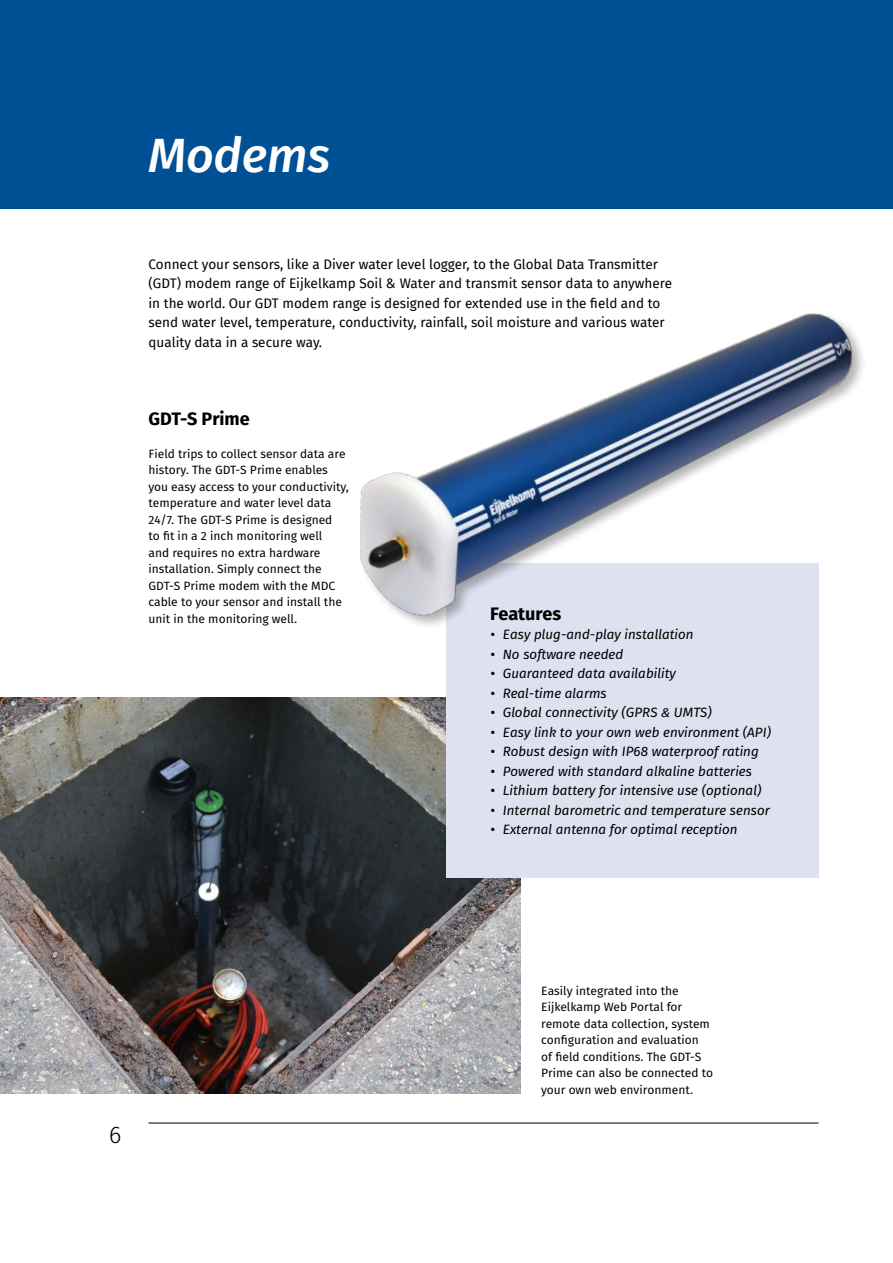
<style>
.page{position:relative;width:893px;height:1263px;background:#fff}
.page>*{position:absolute;margin:0;border:0;box-sizing:border-box;transform-origin:0 0}
.t1{font:italic 48px "Fira Sans OT Medium";color:#fff}
.t2{font:24px "Fira Sans OT Light";color:#000}
.t3{font:700 18px "Fira Sans OT";color:#000}
.t4{font:italic 13.5px "Fira Sans OT";color:#000}
.t5{font:13.5px/19.5px "Fira Sans";color:#000}
.t6{font:12px/16.5px "Fira Sans OT";color:#000}
.s1{font-family:"Calibri"}
</style>
<div class="page">
<hr style="left:148px;top:1123px;width:671px;height:1px;background:#000">
<div style="left:0;top:0;width:893px;height:209px;background:#005095"></div>
<img style="left:0;top:698px;width:521px;height:396px">
<div style="left:446px;top:563px;width:373px;height:315px;background:#dee1f0"></div>
<img style="left:288px;top:313px;width:575px;height:452px">
<h1 class="t1" style="left:148px;top:122px;width:184px">Modems</h1>
<p class="t5" style="left:148px;top:254px;width:525px">Connect your sensors, like a Diver water level logger, to the Global Data Transmitter (GDT) modem range of Eijkelkamp Soil &amp; Water and transmit sensor data to anywhere in the world. Our GDT modem range is designed for extended use in the field and to send water level, temperature, conductivity, rainfall, soil moisture and various water quality data in a secure way.</p>
<h3 class="t3" style="left:148px;top:406px;width:103px">GDT-S Prime</h3>
<p class="t6" style="left:148px;top:446px;width:202px">Field trips to collect sensor data are history. The GDT-S Prime enables you easy access to your conductivity, temperature and water level data 24/7. The GDT-S Prime is designed<br>to fit in a 2 inch monitoring well<br>and requires no extra hardware installation. Simply connect the GDT-S Prime modem with the MDC cable to your sensor and install the unit in the monitoring well.</p>
<h3 class="t3" style="left:490px;top:601px;width:73px">Features</h3>
<p class="t4" style="left:490px;top:625px;width:205px">• Easy plug-and-play installation</p>
<p class="t4" style="left:490px;top:644px;width:135px">• No software needed</p>
<p class="t4" style="left:490px;top:664px;width:187px">• Guaranteed data availability</p>
<p class="t4" style="left:490px;top:683px;width:118px">• Real-time alarms</p>
<p class="t4" style="left:490px;top:703px;width:223px">• Global connectivity (GPRS <span class="s1">&amp;</span> UMTS)</p>
<p class="t4" style="left:490px;top:722px;width:283px">• Easy link to your own web environment (API)</p>
<p class="t4" style="left:490px;top:742px;width:270px">• Robust design with IP68 waterproof rating</p>
<p class="t4" style="left:490px;top:761px;width:263px">• Powered with standard alkaline batteries</p>
<p class="t4" style="left:490px;top:781px;width:273px">• Lithium battery for intensive use (optional)</p>
<p class="t4" style="left:490px;top:800px;width:281px">• Internal barometric and temperature sensor</p>
<p class="t4" style="left:490px;top:820px;width:249px">• External antenna for optimal reception</p>
<h2 class="t2" style="left:109px;top:1118px;width:14px">6</h2>
<p class="t6" style="left:541px;top:983px;width:173px">Easily integrated into the<br>Eijkelkamp Web Portal for remote data collection, system configuration and evaluation<br>of field conditions. The GDT-S<br>Prime can also be connected to your own web environment.</p>
</div>
